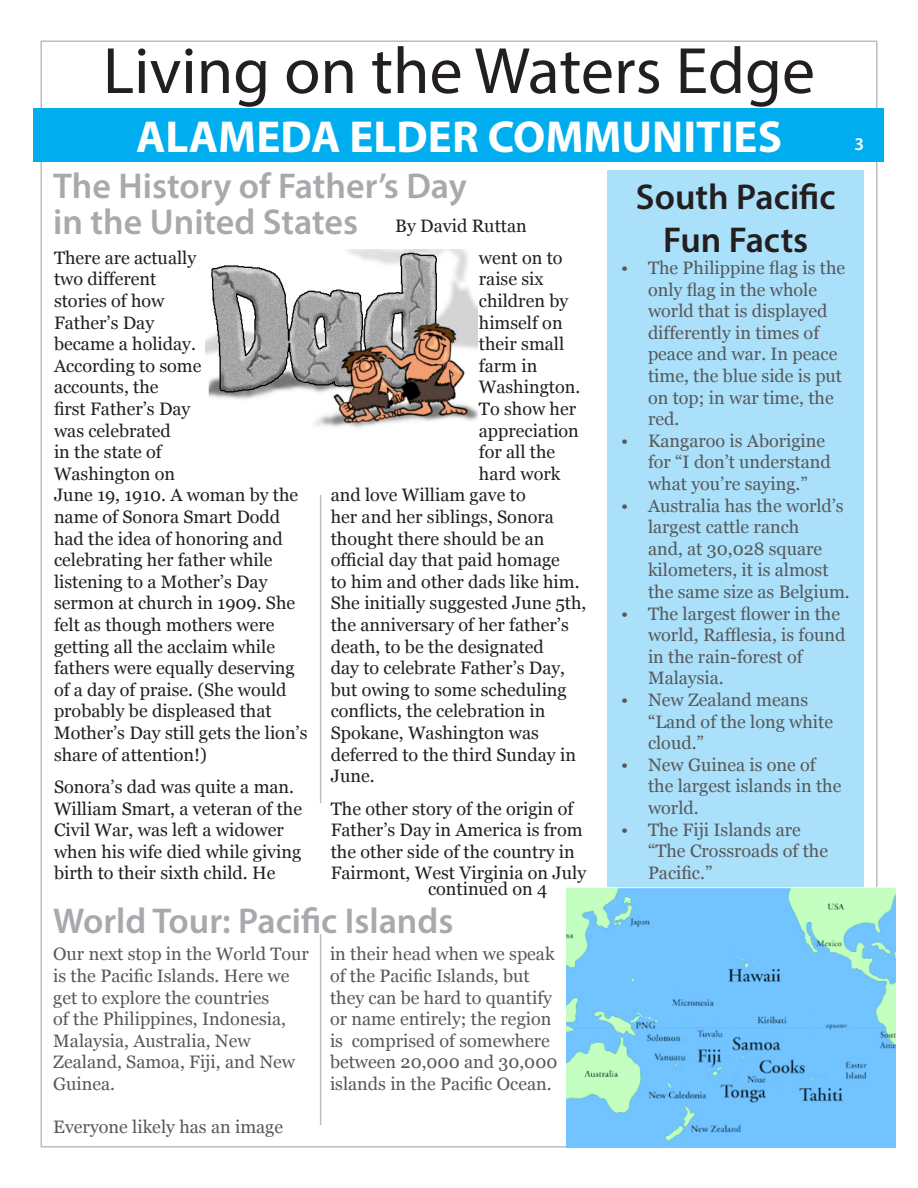
<style>
.page{position:relative;width:918px;height:1188px;background:#fff}
.page>*{position:absolute;margin:0;border:0;box-sizing:border-box;transform-origin:0 0}
.t1{font:66px "Myriad Pro";color:#231f20}
.t2{font:700 45px "Myriad Pro";color:#fff}
.t3{font:600 36px "Myriad Pro";color:#a8a9ad}
.t4{font:600 36px/43.2px "Myriad Pro";color:#231f20;text-align:center}
.t5{font:18px/21.6px "Georgia";color:#231f20}
.t6{font:18px/21.6px "Georgia";color:#57585a}
.t7{font:600 18px "Myriad Pro";color:#fff}
</style>
<div class="page">
<div style="left:34px;top:108px;width:850px;height:54px;background:#00aeef"></div>
<img style="left:206px;top:249px;width:272px;height:179px">
<div style="left:608px;top:171px;width:256px;height:963px;background:#aae0f9"></div>
<img style="left:566px;top:887px;width:329px;height:261px">
<hr style="left:320px;top:495px;width:1px;height:308px;background:#bcbdc0">
<hr style="left:320px;top:934px;width:1px;height:191px;background:#bcbdc0">
<p class="t1" style="left:103px;top:30px;width:714px">Living on the Waters Edge</p>
<p class="t2" style="left:136px;top:107px;width:647px">ALAMEDA ELDER COMMUNITIES</p>
<p class="t7" style="left:854px;top:133px;width:11px">3</p>
<p class="t3" style="left:53px;top:163px;width:415px">The History of Father’s Day</p>
<p class="t3" style="left:53px;top:199px;width:306px">in the United States</p>
<p class="t5" style="left:395px;top:215px;width:133px">By David Ruttan</p>
<p class="t5" style="left:54px;top:247px;width:255px">There are actually<br>two different<br>stories of how<br>Father’s Day<br>became a holiday.<br>According to some<br>accounts, the<br>first Father’s Day<br>was celebrated<br>in the state of<br>Washington on<br>June 19, 1910. A woman by the name of Sonora Smart Dodd had the idea of honoring and celebrating her father while listening to a Mother’s Day sermon at church in 1909. She felt as though mothers were getting all the acclaim while fathers were equally deserving of a day of praise. (She would probably be displeased that<br>Mother’s Day still gets the lion’s share of attention!)</p>
<p class="t5" style="left:54px;top:776px;width:250px">Sonora’s dad was quite a man.<br>William Smart, a veteran of the<br>Civil War, was left a widower when his wife died while giving birth to their sixth child. He</p>
<p class="t5" style="left:479px;top:247px;width:85px">went on to</p>
<p class="t5" style="left:479px;top:269px;width:66px">raise six</p>
<p class="t5" style="left:479px;top:290px;width:91px">children by</p>
<p class="t5" style="left:479px;top:312px;width:85px">himself on</p>
<p class="t5" style="left:479px;top:334px;width:87px">their small</p>
<p class="t5" style="left:479px;top:355px;width:60px">farm in</p>
<p class="t5" style="left:479px;top:377px;width:103px">Washington.</p>
<p class="t5" style="left:479px;top:398px;width:99px">To show her</p>
<p class="t5" style="left:479px;top:420px;width:102px">appreciation</p>
<p class="t5" style="left:479px;top:442px;width:78px">for all the</p>
<p class="t5" style="left:479px;top:463px;width:83px">hard work</p>
<p class="t5" style="left:331px;top:485px;width:197px">and love William gave to</p>
<p class="t5" style="left:331px;top:506px;width:225px">her and her siblings, Sonora</p>
<p class="t5" style="left:331px;top:528px;width:215px">thought there should be an</p>
<p class="t5" style="left:331px;top:550px;width:231px">official day that paid homage</p>
<p class="t5" style="left:331px;top:571px;width:250px">to him and other dads like him.</p>
<p class="t5" style="left:331px;top:593px;width:257px">She initially suggested June 5th,</p>
<p class="t5" style="left:331px;top:614px;width:240px">the anniversary of her father’s</p>
<p class="t5" style="left:331px;top:636px;width:215px">death, to be the designated</p>
<p class="t5" style="left:331px;top:658px;width:236px">day to celebrate Father’s Day,</p>
<p class="t5" style="left:331px;top:679px;width:237px">but owing to some scheduling</p>
<p class="t5" style="left:331px;top:701px;width:216px">conflicts, the celebration in</p>
<p class="t5" style="left:331px;top:722px;width:210px">Spokane, Washington was</p>
<p class="t5" style="left:331px;top:744px;width:247px">deferred to the third Sunday in</p>
<p class="t5" style="left:331px;top:766px;width:45px">June.</p>
<p class="t5" style="left:331px;top:798px;width:257px">The other story of the origin of<br>Father’s Day in America is from the other side of the country in<br>Fairmont, West Virginia on July</p>
<p class="t5" style="left:428px;top:879px;width:121px">continued on 4</p>
<p class="t3" style="left:53px;top:898px;width:402px">World Tour: Pacific Islands</p>
<p class="t6" style="left:53px;top:944px;width:257px">Our next stop in the World Tour is the Pacific Islands. Here we get to explore the countries<br>of the Philippines, Indonesia,<br>Malaysia, Australia, New<br>Zealand, Samoa, Fiji, and New<br>Guinea.</p>
<p class="t6" style="left:53px;top:1117px;width:231px">Everyone likely has an image</p>
<p class="t6" style="left:330px;top:944px;width:229px">in their head when we speak of the Pacific Islands, but they can be hard to quantify or name entirely; the region is comprised of somewhere between 20,000 and 30,000 islands in the Pacific Ocean.</p>
<p class="t4" style="left:636px;top:174px;width:201px">South Pacific<br>Fun Facts</p>
<p class="t6" style="left:648px;top:257px;width:199px;text-indent:-27px">• The Philippine flag is the only flag in the whole world that is displayed differently in times of peace and war. In peace time, the blue side is put on top; in war time, the red.</p>
<p class="t6" style="left:648px;top:430px;width:184px;text-indent:-27px">• Kangaroo is Aborigine for “I don’t understand what you’re saying.”</p>
<p class="t6" style="left:648px;top:495px;width:203px;text-indent:-27px">• Australia has the world’s largest cattle ranch<br>and, at 30,028 square kilometers, it is almost the same size as Belgium.</p>
<p class="t6" style="left:648px;top:603px;width:199px;text-indent:-27px">• The largest flower in the world, Rafflesia, is found in the rain-forest of<br>Malaysia.</p>
<p class="t6" style="left:648px;top:689px;width:187px;text-indent:-27px">• New Zealand means “Land of the long white cloud.”</p>
<p class="t6" style="left:648px;top:754px;width:195px;text-indent:-27px">• New Guinea is one of the largest islands in the world.</p>
<p class="t6" style="left:648px;top:819px;width:182px;text-indent:-27px">• The Fiji Islands are “The Crossroads of the<br>Pacific.”</p>
</div>
